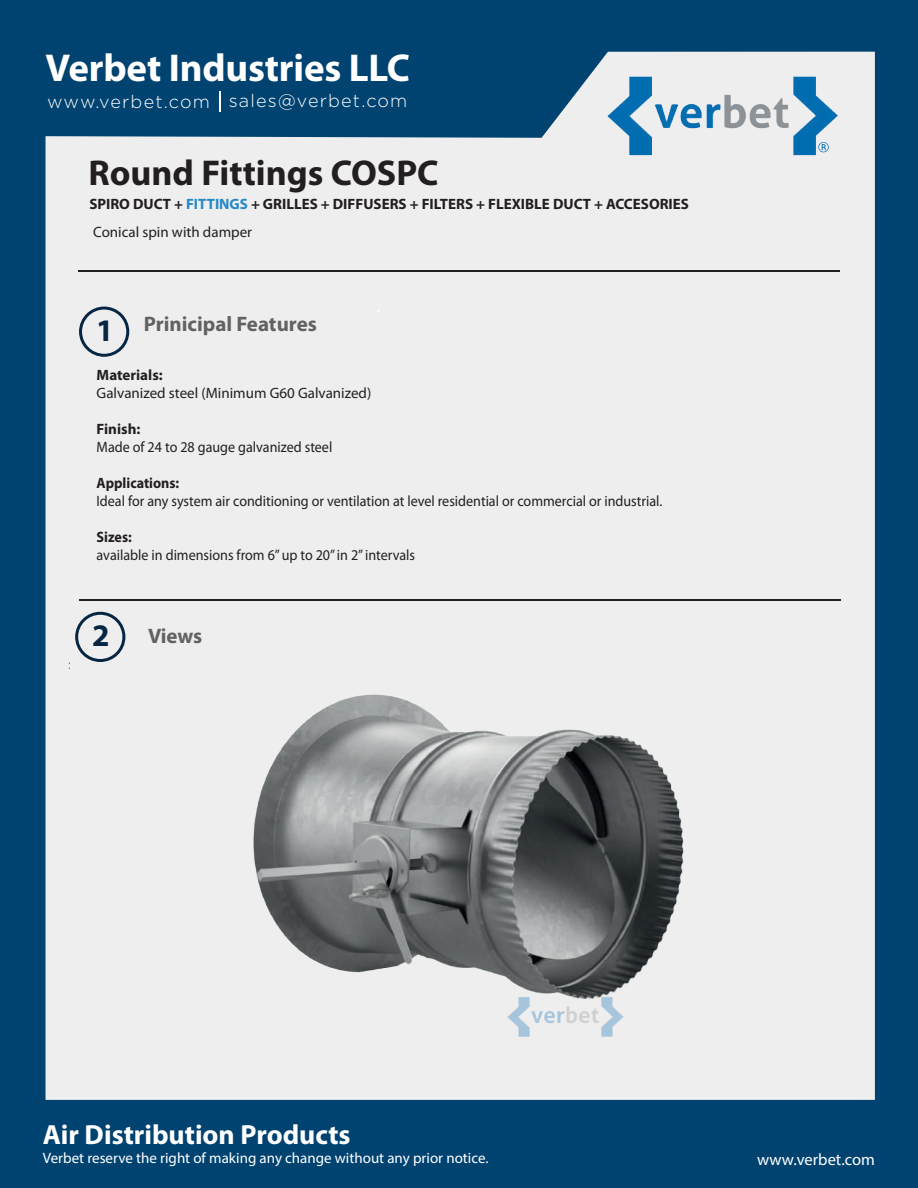
<style>
.page{position:relative;width:918px;height:1188px;background:#004371}
.page>*{position:absolute;margin:0;border:0;box-sizing:border-box;transform-origin:0 0}
.t1{font:700 39px "Myriad Pro";letter-spacing:-.005em;color:#fff}
.t2{font:700 36px "Myriad Pro";color:#231f20}
.t3{font:700 31.5px "Myriad Pro";color:#062644}
.t4{font:700 27.75px "Myriad Pro";color:#fff}
.t5{font:700 21px "Myriad Pro";color:#626265}
.t6{font:300 18px "Gotham";letter-spacing:.065em;color:#fff}
.t7{font:italic 600 16.5px "Myriad Pro";color:#fff}
.t8{font:15px "Myriad Pro";color:#231f20;scale:.94 1}
.t9{font:700 15px "Myriad Pro";color:#231f20}
.t10{font:italic 600 15px "Myriad Pro";color:#fff}
.t11{font:15px "Myriad Pro";color:#231f20}
.t12{font:700 15px "Myriad Pro";color:#231f20;scale:.94 1}
.s1{color:#2588c9}
.s2{font-size:31.5px;color:#062644}
</style>
<div class="page">
<div style="left:46px;top:52px;width:829px;height:1048px;background:#eee"></div>
<img style="left:45px;top:51px;width:731px;height:157px">
<hr style="left:80px;top:599px;width:761px;height:1px;background:#231f20">
<hr style="left:78px;top:270px;width:762px;height:2px;background:#231f20">
<div style="left:79px;top:307px;width:50px;height:50px;border:3px solid #062644;border-radius:50%"></div>
<hr style="left:219px;top:91px;width:2px;height:21px;background:#fff">
<div style="left:75px;top:612px;width:50px;height:50px;border:3px solid #062644;border-radius:50%"></div>
<img style="left:605px;top:70px;width:234px;height:117px">
<svg style="left:818px;top:142px;width:11px;height:10px"></svg>
<img style="left:240px;top:687px;width:456px;height:325px">
<img style="left:507px;top:997px;width:117px;height:41px">
<h1 class="t1" style="left:46px;top:43px;width:366px">Verbet Industries LLC</h1>
<p class="t6" style="left:47px;top:91px;width:362px">www.verbet.com sales@verbet.com</p>
<h2 class="t2" style="left:88px;top:150px;width:352px">Round Fittings COSPC</h2>
<p class="t11" style="left:93px;top:223px;width:160px">Conical spin with damper</p>
<p class="t9" style="left:89px;top:194px;width:601px">SPIRO DUCT + <span class="s1">FITTINGS</span> + GRILLES + DIFFUSERS + FILTERS + FLEXIBLE DUCT + ACCESORIES</p>
<h3 class="t3" style="left:96px;top:310px;width:19px">1</h3>
<h3 class="t5" style="left:144px;top:310px;width:175px">Prinicipal Features</h3>
<p class="t9" style="left:97px;top:365px;width:68px">Materials:</p>
<p class="t11" style="left:97px;top:384px;width:276px">Galvanized steel (Minimum G60 Galvanized)</p>
<p class="t9" style="left:97px;top:419px;width:45px">Finish:</p>
<p class="t8" style="left:97px;top:438px;width:252px">Made of 24 to 28 gauge galvanized steel</p>
<p class="t12" style="left:97px;top:473px;width:89px">Applications:</p>
<p class="t8" style="left:97px;top:492px;width:603px">Ideal for any system air conditioning or ventilation at level residential or commercial or industrial.</p>
<p class="t12" style="left:97px;top:527px;width:39px">Sizes:</p>
<p class="t8" style="left:97px;top:546px;width:340px">available in dimensions from 6” up to 20” in 2” intervals</p>
<h3 class="t5" style="left:92px;top:622px;width:112px"><span class="s2">2</span> Views</h3>
<h3 class="t4" style="left:43px;top:1116px;width:309px">Air Distribution Products</h3>
<p class="t10" style="left:43px;top:1149px;width:447px">Verbet reserve the right of making any change without any prior notice.</p>
<p class="t7" style="left:757px;top:1149px;width:119px">www.verbet.com</p>
</div>
